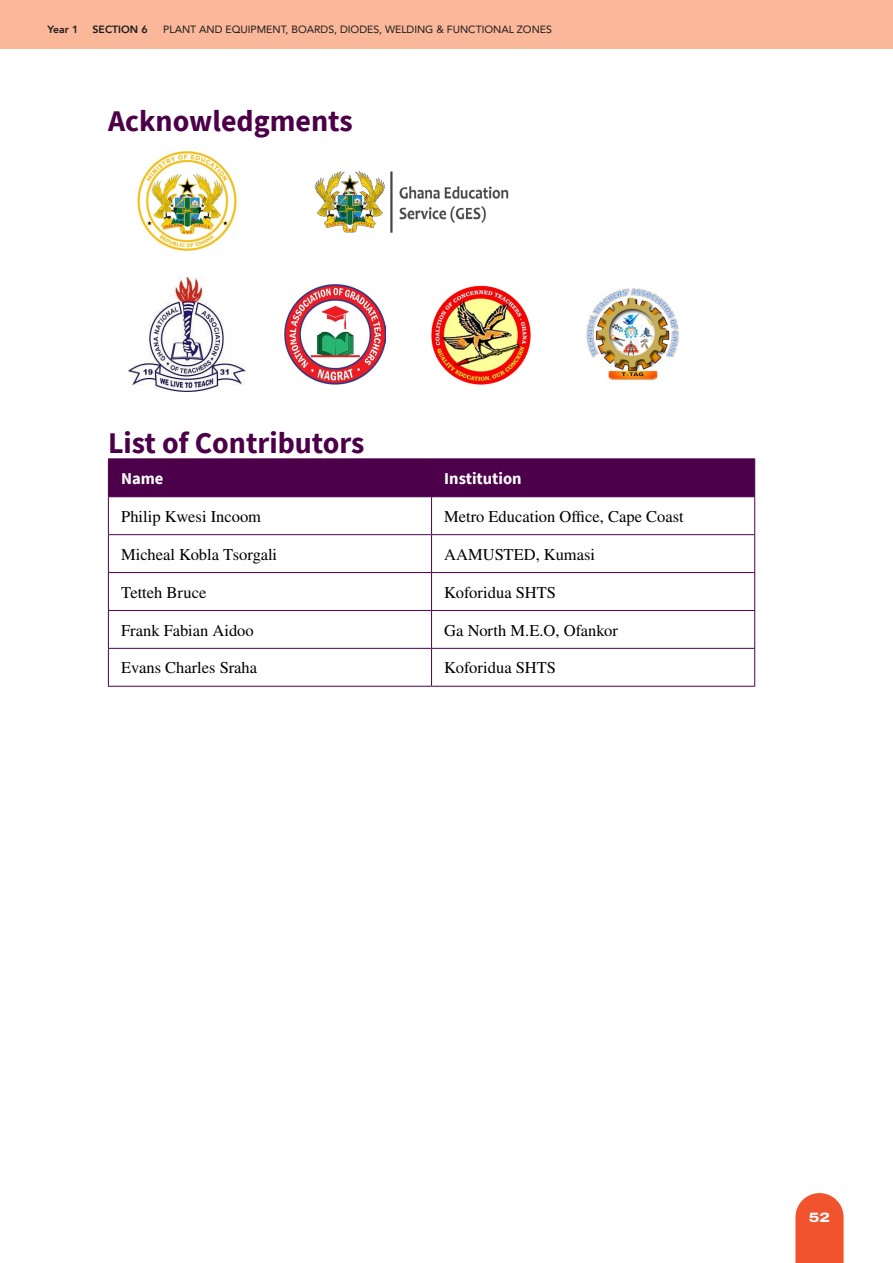
<style>
.page{position:relative;width:893px;height:1263px;background:#fff}
.page>*{position:absolute;margin:0;border:0;box-sizing:border-box;transform-origin:0 0}
.t1{font:700 30px "Source Sans Pro";color:#4c0049}
.t2{font:16.5px "STIX General";color:#000}
.t3{font:700 16.5px "Source Sans Pro";color:#fff}
.t4{font:800 13.5px "Archivo Expanded";color:#fff}
.t5{font:10.5px "Avenir";color:#1a1a1a}
.t6{font:800 10.5px "Avenir";color:#1a1a1a}
</style>
<div class="page">
<div style="left:0;top:0;width:893px;height:49px;background:#fab79a"></div>
<svg style="left:795px;top:1193px;width:49px;height:70px;background:#f16240"></svg>
<img style="left:137px;top:152px;width:99px;height:98px">
<img style="left:314px;top:171px;width:195px;height:62px">
<img style="left:129px;top:278px;width:116px;height:114px">
<img style="left:284px;top:285px;width:101px;height:100px">
<img style="left:431px;top:285px;width:100px;height:100px">
<img style="left:586px;top:288px;width:93px;height:93px">
<div style="left:109px;top:459px;width:645px;height:37px;background:#4c0049"></div>
<hr style="left:431px;top:459px;width:1px;height:37px;background:#4c0049">
<hr style="left:431px;top:497px;width:1px;height:37px;background:#4c0049">
<hr style="left:108px;top:534px;width:324px;height:1px;background:#4c0049">
<hr style="left:432px;top:534px;width:323px;height:1px;background:#4c0049">
<hr style="left:431px;top:535px;width:1px;height:37px;background:#4c0049">
<hr style="left:108px;top:572px;width:324px;height:1px;background:#4c0049">
<hr style="left:432px;top:572px;width:323px;height:1px;background:#4c0049">
<hr style="left:431px;top:573px;width:1px;height:37px;background:#4c0049">
<hr style="left:108px;top:610px;width:324px;height:1px;background:#4c0049">
<hr style="left:432px;top:610px;width:323px;height:1px;background:#4c0049">
<hr style="left:431px;top:611px;width:1px;height:37px;background:#4c0049">
<hr style="left:108px;top:648px;width:324px;height:1px;background:#4c0049">
<hr style="left:432px;top:648px;width:323px;height:1px;background:#4c0049">
<hr style="left:431px;top:649px;width:1px;height:37px;background:#4c0049">
<hr style="left:108px;top:686px;width:324px;height:1px;background:#4c0049">
<hr style="left:432px;top:686px;width:323px;height:1px;background:#4c0049">
<hr style="left:108px;top:497px;width:1px;height:37px;background:#4c0049">
<hr style="left:754px;top:497px;width:1px;height:37px;background:#4c0049">
<hr style="left:108px;top:535px;width:1px;height:37px;background:#4c0049">
<hr style="left:754px;top:535px;width:1px;height:37px;background:#4c0049">
<hr style="left:108px;top:573px;width:1px;height:37px;background:#4c0049">
<hr style="left:754px;top:573px;width:1px;height:37px;background:#4c0049">
<hr style="left:108px;top:611px;width:1px;height:37px;background:#4c0049">
<hr style="left:754px;top:611px;width:1px;height:37px;background:#4c0049">
<hr style="left:108px;top:649px;width:1px;height:37px;background:#4c0049">
<hr style="left:754px;top:649px;width:1px;height:37px;background:#4c0049">
<hr style="left:108px;top:458px;width:324px;height:1px;background:#4c0049">
<hr style="left:108px;top:459px;width:1px;height:37px;background:#4c0049">
<hr style="left:432px;top:458px;width:323px;height:1px;background:#4c0049">
<hr style="left:754px;top:459px;width:1px;height:37px;background:#4c0049">
<hr style="left:108px;top:496px;width:324px;height:1px;background:#4c0049">
<hr style="left:432px;top:496px;width:323px;height:1px;background:#4c0049">
<p class="t6" style="left:48px;top:21px;width:32px">Year 1</p>
<p class="t6" style="left:93px;top:21px;width:57px">SECTION 6</p>
<p class="t5" style="left:163px;top:21px;width:390px">PLANT AND EQUIPMENT, BOARDS, DIODES, WELDING &amp; FUNCTIONAL ZONES</p>
<h1 class="t1" style="left:108px;top:100px;width:246px">Acknowledgments</h1>
<h1 class="t1" style="left:108px;top:422px;width:258px">List of Contributors</h1>
<p class="t3" style="left:121px;top:467px;width:44px">Name</p>
<p class="t3" style="left:444px;top:467px;width:79px">Institution</p>
<p class="t2" style="left:121px;top:505px;width:141px">Philip Kwesi Incoom</p>
<p class="t2" style="left:444px;top:505px;width:241px">Metro Education Office, Cape Coast</p>
<p class="t2" style="left:121px;top:543px;width:158px">Micheal Kobla Tsorgali</p>
<p class="t2" style="left:444px;top:543px;width:152px">AAMUSTED, Kumasi</p>
<p class="t2" style="left:121px;top:581px;width:87px">Tetteh Bruce</p>
<p class="t2" style="left:444px;top:581px;width:113px">Koforidua SHTS</p>
<p class="t2" style="left:121px;top:619px;width:134px">Frank Fabian Aidoo</p>
<p class="t2" style="left:444px;top:619px;width:175px">Ga North M.E.O, Ofankor</p>
<p class="t2" style="left:121px;top:657px;width:138px">Evans Charles Sraha</p>
<p class="t2" style="left:444px;top:657px;width:113px">Koforidua SHTS</p>
<p class="t4" style="left:809px;top:1207px;width:23px">52</p>
</div>
